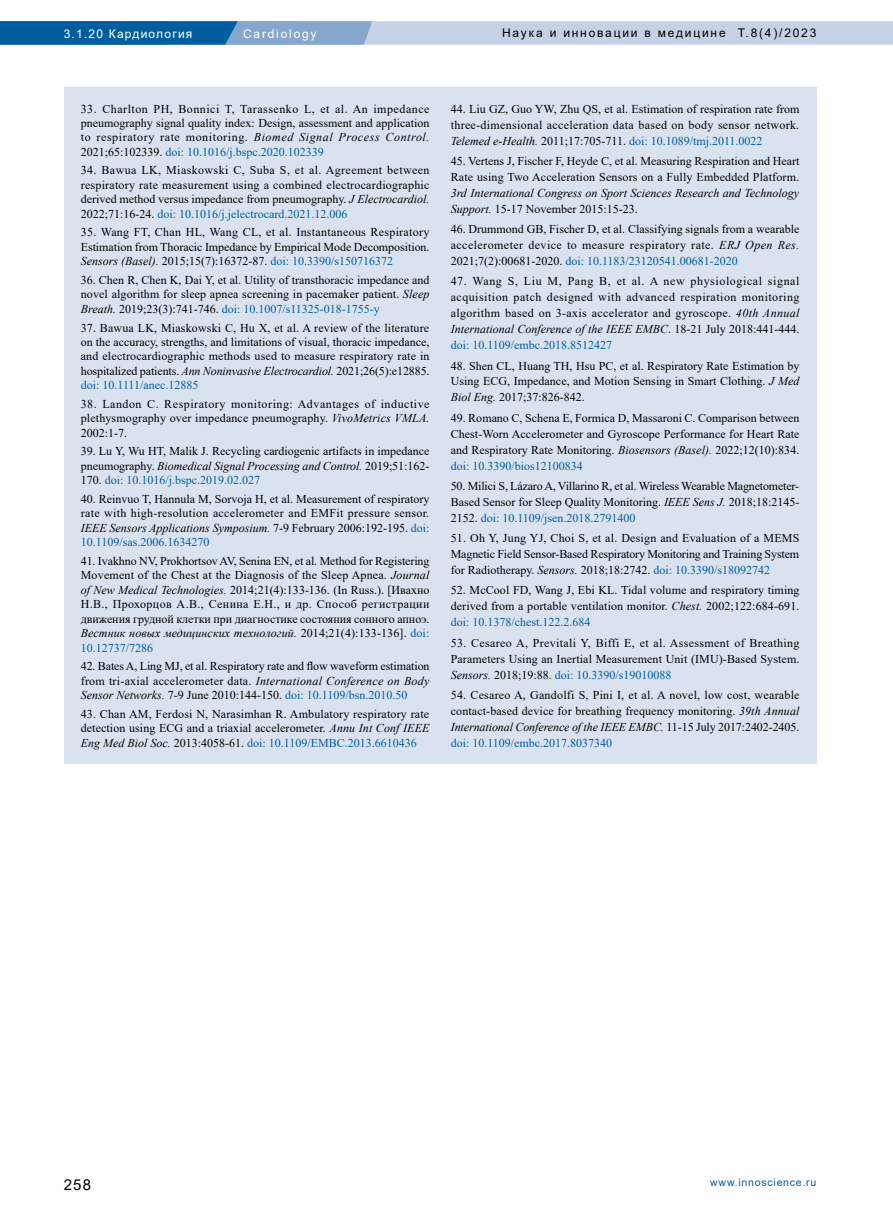
<style>
.page{position:relative;width:893px;height:1225px;background:#fff}
.page>*{position:absolute;margin:0;border:0;box-sizing:border-box;transform-origin:0 0}
.t1{font:15px "Arial";color:#000}
.t2{font:12px/14.4px "Times New Roman";color:#000;text-align:justify}
.t3{font:italic 12px/16px "Times New Roman";color:#000}
.t4{font:12px "Arial";letter-spacing:.15em;color:#000}
.t5{font:12px "Arial";letter-spacing:.15em;color:#fff}
.t6{font:12px "Arial";letter-spacing:.1em;color:#fff}
.t7{font:10.5px "Arial";letter-spacing:.075em;color:#005e9e}
.s1{font-style:italic}
.s2{color:#005e9e}
.s3{font-style:normal}
</style>
<div class="page">
<svg style="left:0;top:21px;width:893px;height:24px;background:#89add0"></svg>
<div style="left:64px;top:87px;width:752px;height:676px;background:#dbe2ef"></div>
<p class="t6" style="left:64px;top:26px;width:130px">3.1.20 Кардиология</p>
<p class="t5" style="left:243px;top:25px;width:75px">Cardiology</p>
<p class="t4" style="left:502px;top:24px;width:316px">Наука и инновации в медицине Т.8(4)/2023</p>
<p class="t5" style="left:64px;top:25px;width:65px">Хирургия</p>
<p class="t5" style="left:155px;top:25px;width:54px">Surgery</p>
<p class="t2" style="left:81px;top:101px;width:350px">33. Charlton PH, Bonnici T, Tarassenko L, et al. An impedance pneumography signal quality index: Design, assessment and application to respiratory rate monitoring. <span class="s1">Biomed Signal Process Control.<br></span>2021;65:102339. <span class="s2">doi: 10.1016/j.bspc.2020.102339</span></p>
<p class="t2" style="left:81px;top:163px;width:350px">34. Bawua LK, Miaskowski C, Suba S, et al. Agreement between respiratory rate measurement using a combined electrocardiographic derived method versus impedance from pneumography. <span class="s1">J Electrocardiol.<br></span>2022;71:16-24. <span class="s2">doi: 10.1016/j.jelectrocard.2021.12.006</span></p>
<p class="t2" style="left:81px;top:225px;width:350px">35. Wang FT, Chan HL, Wang CL, et al. Instantaneous Respiratory Estimation from Thoracic Impedance by Empirical Mode Decomposition.<br><span class="s1">Sensors (Basel).</span> 2015;15(7):16372-87. <span class="s2">doi: 10.3390/s150716372</span></p>
<p class="t2" style="left:81px;top:272px;width:350px">36. Chen R, Chen K, Dai Y, et al. Utility of transthoracic impedance and novel algorithm for sleep apnea screening in pacemaker patient. <span class="s1">Sleep Breath.</span> 2019;23(3):741-746. <span class="s2">doi: 10.1007/s11325-018-1755-y</span></p>
<p class="t2" style="left:81px;top:320px;width:350px">37. Bawua LK, Miaskowski C, Hu X, et al. A review of the literature on the accuracy, strengths, and limitations of visual, thoracic impedance, and electrocardiographic methods used to measure respiratory rate in hospitalized patients. <span class="s1">Ann Noninvasive Electrocardiol.</span> 2021;26(5):e12885. <span class="s2">doi: 10.1111/anec.12885</span></p>
<p class="t2" style="left:81px;top:396px;width:350px">38. Landon C. Respiratory monitoring: Advantages of inductive plethysmography over impedance pneumography. <span class="s1">VivoMetrics VMLA.<br></span>2002:1-7.</p>
<p class="t2" style="left:81px;top:444px;width:350px">39. Lu Y, Wu HT, Malik J. Recycling cardiogenic artifacts in impedance pneumography. <span class="s1">Biomedical Signal Processing and Control.</span> 2019;51:162- 170. <span class="s2">doi: 10.1016/j.bspc.2019.02.027</span></p>
<p class="t2" style="left:81px;top:491px;width:350px">40. Reinvuo T, Hannula M, Sorvoja H, et al. Measurement of respiratory rate with high-resolution accelerometer and EMFit pressure sensor.<br><span class="s1">IEEE Sensors Applications Symposium.</span> 7-9 February 2006:192-195. <span class="s2">doi:<br>10.1109/sas.2006.1634270</span></p>
<p class="t2" style="left:81px;top:553px;width:350px">41. Ivakhno NV, Prokhortsov AV, Senina EN, et al. Method for Registering Movement of the Chest at the Diagnosis of the Sleep Apnea. <span class="s1">Journal of New Medical Technologies.</span> 2014;21(4):133-136. (In Russ.). [Ивахно Н.В., Прохорцов А.В., Сенина Е.Н., и др. Способ регистрации движения грудной клетки при диагностике состояния сонного апноэ.<br><span class="s1">Вестник новых медицинских технологий.</span> 2014;21(4):133-136]. <span class="s2">doi:<br>10.12737/7286</span></p>
<p class="t2" style="left:81px;top:658px;width:350px">42. Bates A, Ling MJ, et al. Respiratory rate and flow waveform estimation from tri-axial accelerometer data. <span class="s1">International Conference on Body Sensor Networks.</span> 7-9 June 2010:144-150. <span class="s2">doi: 10.1109/bsn.2010.50</span></p>
<p class="t2" style="left:81px;top:706px;width:350px">43. Chan AM, Ferdosi N, Narasimhan R. Ambulatory respiratory rate detection using ECG and a triaxial accelerometer. <span class="s1">Annu Int Conf IEEE Eng Med Biol Soc.</span> 2013:4058-61. <span class="s2">doi: 10.1109/EMBC.2013.6610436</span></p>
<p class="t2" style="left:451px;top:100px;width:350px;line-height:16px">44. Liu GZ, Guo YW, Zhu QS, et al. Estimation of respiration rate from three-dimensional acceleration data based on body sensor network.<br><span class="s1">Telemed e-Health.</span> 2011;17:705-711. <span class="s2">doi: 10.1089/tmj.2011.0022</span></p>
<p class="t2" style="left:451px;top:152px;width:350px;line-height:16px">45. Vertens J, Fischer F, Heyde C, et al. Measuring Respiration and Heart<br>Rate using Two Acceleration Sensors on a Fully Embedded Platform.</p>
<p class="t3" style="left:451px;top:184px;width:350px">3rd International Congress on Sport Sciences Research and Technology<br>Support. <span class="s3">15-17 November 2015:15-23.</span></p>
<p class="t2" style="left:451px;top:221px;width:350px;line-height:16px">46. Drummond GB, Fischer D, et al. Classifying signals from a wearable accelerometer device to measure respiratory rate. <span class="s1">ERJ Open Res.<br></span>2021;7(2):00681-2020. <span class="s2">doi: 10.1183/23120541.00681-2020</span></p>
<p class="t2" style="left:451px;top:273px;width:350px;line-height:16px">47. Wang S, Liu M, Pang B, et al. A new physiological signal acquisition patch designed with advanced respiration monitoring algorithm based on 3-axis accelerator and gyroscope. <span class="s1">40th Annual International Conference of the IEEE EMBC</span>. 18-21 July 2018:441-444. <span class="s2">doi: 10.1109/embc.2018.8512427</span></p>
<p class="t2" style="left:451px;top:357px;width:350px;line-height:16px">48. Shen CL, Huang TH, Hsu PC, et al. Respiratory Rate Estimation by Using ECG, Impedance, and Motion Sensing in Smart Clothing. <span class="s1">J Med Biol Eng.</span> 2017;37:826-842.</p>
<p class="t2" style="left:451px;top:409px;width:350px;line-height:16px">49. Romano C, Schena E, Formica D, Massaroni C. Comparison between Chest-Worn Accelerometer and Gyroscope Performance for Heart Rate and Respiratory Rate Monitoring. <span class="s1">Biosensors (Basel).</span> 2022;12(10):834. <span class="s2">doi: 10.3390/bios12100834</span></p>
<p class="t2" style="left:451px;top:477px;width:350px;line-height:16px">50. Milici S, Lázaro A, Villarino R, et al. Wireless Wearable Magnetometer-Based Sensor for Sleep Quality Monitoring. <span class="s1">IEEE Sens J.</span> 2018;18:2145- 2152. <span class="s2">doi: 10.1109/jsen.2018.2791400</span></p>
<p class="t2" style="left:451px;top:530px;width:350px;line-height:16px">51. Oh Y, Jung YJ, Choi S, et al. Design and Evaluation of a MEMS Magnetic Field Sensor-Based Respiratory Monitoring and Training System for Radiotherapy. <span class="s1">Sensors.</span> 2018;18:2742. <span class="s2">doi: 10.3390/s18092742</span></p>
<p class="t2" style="left:451px;top:582px;width:350px;line-height:16px">52. McCool FD, Wang J, Ebi KL. Tidal volume and respiratory timing derived from a portable ventilation monitor. <span class="s1">Chest.</span> 2002;122:684-691. <span class="s2">doi: 10.1378/chest.122.2.684</span></p>
<p class="t2" style="left:451px;top:634px;width:350px;line-height:16px">53. Cesareo A, Previtali Y, Biffi E, et al. Assessment of Breathing Parameters Using an Inertial Measurement Unit (IMU)-Based System.<br><span class="s1">Sensors.</span> 2018;19:88. <span class="s2">doi: 10.3390/s19010088</span></p>
<p class="t2" style="left:451px;top:686px;width:350px;line-height:16px">54. Cesareo A, Gandolfi S, Pini I, et al. A novel, low cost, wearable contact-based device for breathing frequency monitoring. <span class="s1">39th Annual International Conference of the IEEE EMBC.</span> 11-15 July 2017:2402-2405. <span class="s2">doi: 10.1109/embc.2017.8037340</span></p>
<p class="t1" style="left:64px;top:1174px;width:29px">258</p>
<p class="t7" style="left:710px;top:1175px;width:108px">www.innoscience.ru</p>
</div>
